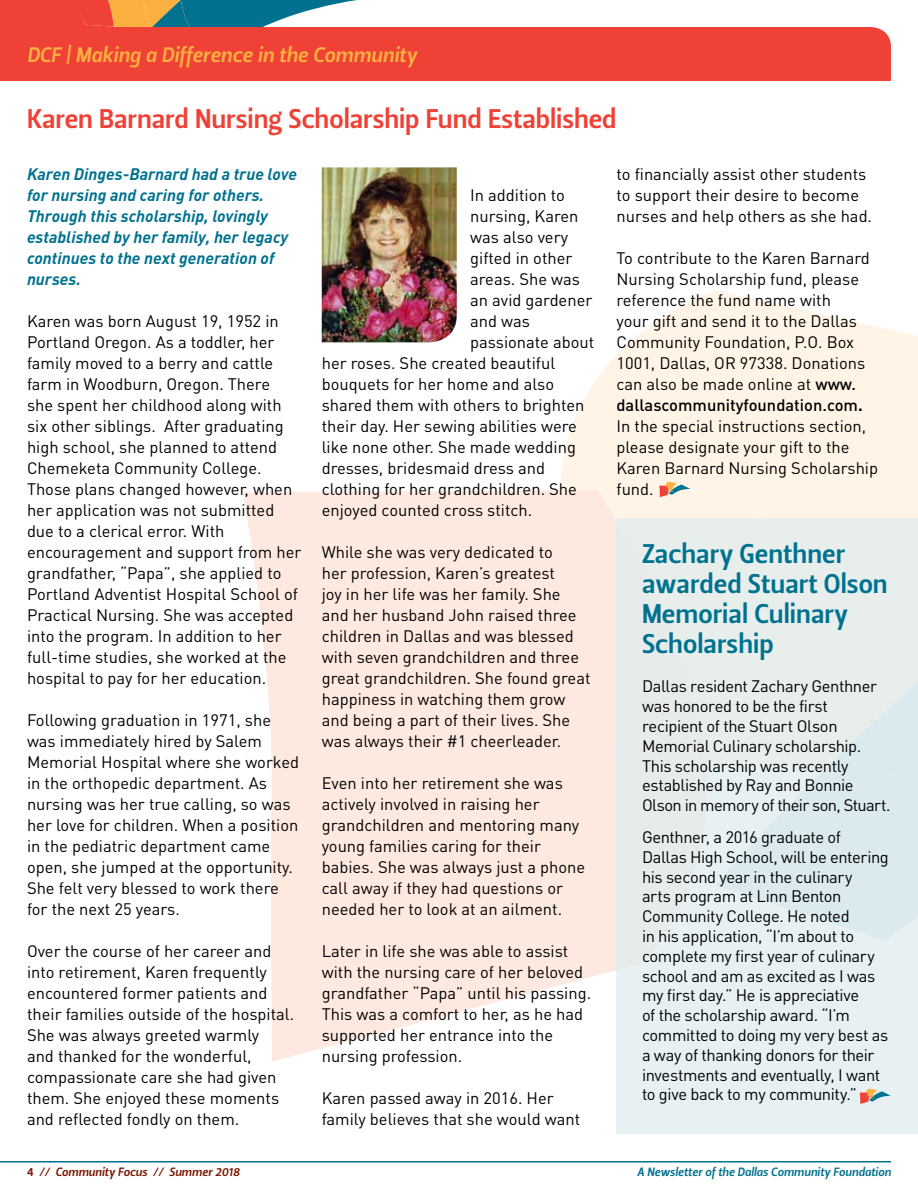
<style>
.page{position:relative;width:918px;height:1188px;background:#fff}
.page>*{position:absolute;margin:0;border:0;box-sizing:border-box;transform-origin:0 0}
.t1{font:27px/30px "Leitura Sans Grot 3";color:#00728f}
.t2{font:27px "Leitura Sans Grot 3";letter-spacing:-.005em;color:#ef4136}
.t3{font:21px "Leitura Sans Italic 3";color:#fbb040}
.t4{font:16.5px/21px "DINOT";color:#000}
.t5{font:16.5px/19.8px "DINOT";letter-spacing:-.025em;color:#000}
.t6{font:italic 700 16.5px/21px "DINOT";color:#00728f}
.t7{font:12px "Leitura Sans Italic 3";color:#00728f}
.t8{font:12px "Leitura Sans Italic 3";color:#7a1600}
.s1{font-weight:500}
.s2{font-weight:700}
.s3{font-family:"Leitura Sans Grot 3"}
</style>
<div class="page">
<svg style="left:243px;top:490px;width:373px;height:572px;fill:#fee9e0"></svg>
<svg style="left:823px;top:314px;width:95px;height:120px;background:#fff5e8"></svg>
<svg style="left:560px;top:291px;width:263px;height:480px;fill:#fff4e6"></svg>
<div style="left:715px;top:434px;width:203px;height:84px;background:#fff4e6"></div>
<hr style="left:0;top:1161px;width:891px;height:1px;background:#00728f">
<svg style="left:0;top:0;width:357px;height:27px;background:#988278"></svg>
<div style="left:0;top:27px;width:891px;height:54px;background:#ef4136"></div>
<div style="left:616px;top:518px;width:302px;height:616px;background:#e7eeef"></div>
<img style="left:322px;top:167px;width:135px;height:175px">
<svg style="left:555px;top:482px;width:151px;height:281px"></svg>
<svg style="left:860px;top:1089px;width:31px;height:15px"></svg>
<p class="t3" style="left:27px;top:41px;width:392px">DCF | Making a Difference in the Community</p>
<h1 class="t2" style="left:27px;top:101px;width:591px">Karen Barnard Nursing Scholarship Fund Established</h1>
<p class="t6" style="left:27px;top:163px;width:272px">Karen Dinges-Barnard had a true love for nursing and caring for others.<br>Through this scholarship, lovingly established by her family, her legacy continues to the next generation of nurses.</p>
<p class="t4" style="left:27px;top:310px;width:276px">Karen was born August 19, 1952 in Portland Oregon. As a toddler, her family moved to a berry and cattle farm in Woodburn, Oregon. There<br>she spent her childhood along with six other siblings. After graduating high school, she planned to attend Chemeketa Community College.<br>Those plans changed however, when her application was not submitted due to a clerical error. With encouragement and support from her grandfather, “Papa”, she applied to Portland Adventist Hospital School of Practical Nursing. She was accepted into the program. In addition to her full-time studies, she worked at the hospital to pay for her education.</p>
<p class="t4" style="left:27px;top:709px;width:274px">Following graduation in 1971, she was immediately hired by Salem Memorial Hospital where she worked in the orthopedic department. As nursing was her true calling, so was her love for children. When a position in the pediatric department came open, she jumped at the opportunity.<br>She felt very blessed to work there for the next 25 years.</p>
<p class="t4" style="left:27px;top:940px;width:269px">Over the course of her career and into retirement, Karen frequently encountered former patients and their families outside of the hospital.<br>She was always greeted warmly<br>and thanked for the wonderful, compassionate care she had given them. She enjoyed these moments and reflected fondly on them.</p>
<p class="t4" style="left:616px;top:163px;width:257px">to financially assist other students to support their desire to become nurses and help others as she had.</p>
<p class="t4" style="left:616px;top:247px;width:263px">To contribute to the Karen Barnard<br>Nursing Scholarship fund, please reference the fund name with<br>your gift and send it to the Dallas<br>Community Foundation, P.O. Box<br>1001, Dallas, OR 97338. Donations can also be made online at <span class="s1">www. dallascommunityfoundation.com</span><span class="s2">.<br></span>In the special instructions section, please designate your gift to the<br>Karen Barnard Nursing Scholarship fund.</p>
<p class="t4" style="left:470px;top:184px;width:96px">In addition to</p>
<p class="t4" style="left:470px;top:205px;width:110px">nursing, Karen</p>
<p class="t4" style="left:470px;top:226px;width:99px">was also very</p>
<p class="t4" style="left:470px;top:247px;width:104px">gifted in other</p>
<p class="t4" style="left:470px;top:268px;width:111px">areas. She was</p>
<p class="t4" style="left:470px;top:289px;width:124px">an avid gardener</p>
<p class="t4" style="left:470px;top:310px;width:61px">and was</p>
<p class="t4" style="left:470px;top:331px;width:126px">passionate about</p>
<p class="t4" style="left:322px;top:352px;width:235px">her roses. She created beautiful</p>
<p class="t4" style="left:322px;top:373px;width:234px">bouquets for her home and also</p>
<p class="t4" style="left:322px;top:394px;width:264px">shared them with others to brighten</p>
<p class="t4" style="left:322px;top:415px;width:257px">their day. Her sewing abilities were</p>
<p class="t4" style="left:322px;top:436px;width:256px">like none other. She made wedding</p>
<p class="t4" style="left:322px;top:457px;width:225px">dresses, bridesmaid dress and</p>
<p class="t4" style="left:322px;top:478px;width:257px">clothing for her grandchildren. She</p>
<p class="t4" style="left:322px;top:499px;width:212px">enjoyed counted cross stitch.</p>
<p class="t4" style="left:322px;top:541px;width:270px">While she was very dedicated to<br>her profession, Karen’s greatest<br>joy in her life was her family. She and her husband John raised three children in Dallas and was blessed with seven grandchildren and three great grandchildren. She found great happiness in watching them grow and being a part of their lives. She was always their #1 cheerleader.</p>
<p class="t4" style="left:322px;top:772px;width:265px">Even into her retirement she was actively involved in raising her grandchildren and mentoring many young families caring for their babies. She was always just a phone call away if they had questions or needed her to look at an ailment.</p>
<p class="t4" style="left:322px;top:940px;width:271px">Later in life she was able to assist with the nursing care of her beloved grandfather “Papa” until his passing.<br>This was a comfort to her, as he had supported her entrance into the nursing profession.</p>
<p class="t4" style="left:322px;top:1087px;width:260px">Karen passed away in 2016. Her family believes that she would want</p>
<h1 class="t1" style="left:642px;top:539px;width:247px">Zachary Genthner awarded Stuart Olson<br>Memorial Culinary<br>Scholarship</h1>
<p class="t5" style="left:642px;top:676px;width:250px">Dallas resident Zachary Genthner was honored to be the first recipient of the Stuart Olson<br>Memorial Culinary scholarship.<br>This scholarship was recently established by Ray and Bonnie<br>Olson in memory of their son, Stuart.</p>
<p class="t5" style="left:642px;top:826px;width:248px">Genthner, a 2016 graduate of<br>Dallas High School, will be entering his second year in the culinary<br>arts program at Linn Benton<br>Community College. He noted<br>in his application, “I’m about to complete my first year of culinary school and am as excited as I was my first day.” He is appreciative<br>of the scholarship award. “I’m committed to doing my very best as a way of thanking donors for their investments and eventually, I want to give back to my community.”</p>
<p class="t8" style="left:27px;top:1163px;width:214px"><span class="s3">4</span> // Community Focus // Summer 2018</p>
<p class="t7" style="left:637px;top:1163px;width:255px">A Newsletter of the Dallas Community Foundation</p>
</div>
